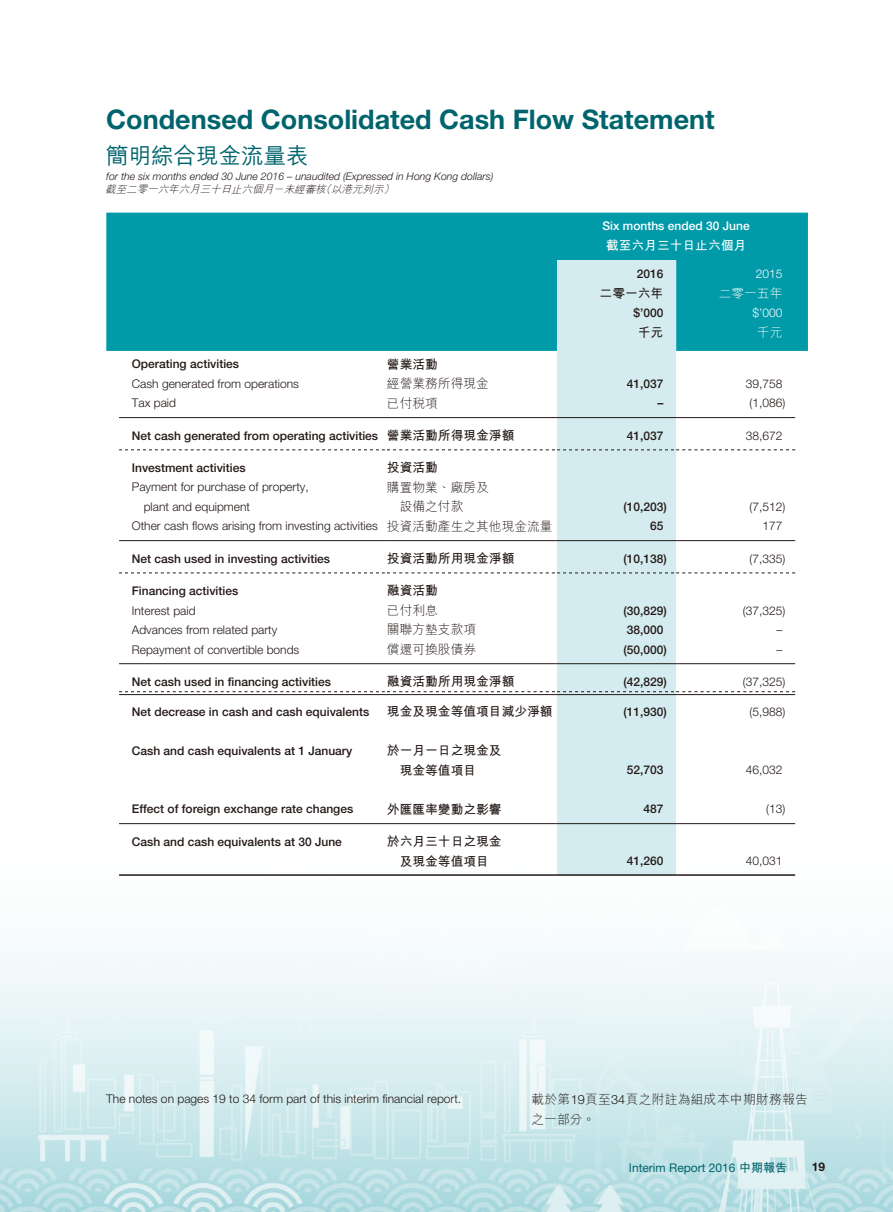
<style>
.page{position:relative;width:893px;height:1212px;background:#fff}
.page>*{position:absolute;margin:0;border:0;box-sizing:border-box;transform-origin:0 0}
.t1{font:700 27px "Helvetica Neue LT Std";color:#00646d}
.t2{font:500 22.5px "M Hei HK";color:#00646d}
.t3{font:700 12.75px/19.5px "M Hei HK";color:#231916}
.t4{font:300 12.75px/19.5px "M Hei HK";color:#231916}
.t5{font:300 12.75px/19.5px "M Hei HK";letter-spacing:.025em;color:#231916}
.t6{font:700 12.75px "M Hei HK";color:#fff}
.t7{font:300 12.75px "M Hei HK";color:#fff}
.t8{font:500 12px "Helvetica Neue LT Std";color:#231916}
.t9{font:300 12px/19.5px "Helvetica Neue LT Std";color:#231916}
.t10{font:12px "Helvetica Neue LT Std";color:#00646d}
.t11{font:500 12px "Helvetica Neue LT Std";color:#fff}
.t12{font:300 12px "Helvetica Neue LT Std";color:#fff}
.t13{font:700 12px "Helvetica Neue LT Std";color:#231916}
.t14{font:italic 300 10.5px "Helvetica Neue LT Std";color:#231916}
.t15{font:italic 300 10.5px "M Hei HK";color:#231916}
.s1{font-family:"M Hei HK";font-weight:700;font-size:12.75px}
.s2{font-family:"M Hei HK";font-size:12.75px}
.s3{font-family:"Helvetica Neue LT Std"}
.s4{font-family:"M Hei HK";font-weight:700}
</style>
<div class="page">
<img style="left:1px;top:663px;width:892px;height:549px">
<img style="left:0;top:956px;width:1px;height:256px">
<div style="left:106px;top:213px;width:702px;height:138px;background:#009aa9"></div>
<div style="left:557px;top:260px;width:119px;height:614px;background:#d4ebef"></div>
<hr style="left:119px;top:417px;width:268px;height:1px;background:#231916">
<hr style="left:387px;top:417px;width:170px;height:1px;background:#231916">
<hr style="left:557px;top:417px;width:119px;height:1px;background:#231916">
<hr style="left:676px;top:417px;width:119px;height:1px;background:#231916">
<svg style="left:119px;top:449px;width:676px;height:1px"></svg>
<hr style="left:119px;top:540px;width:268px;height:1px;background:#231916">
<hr style="left:387px;top:540px;width:170px;height:1px;background:#231916">
<hr style="left:557px;top:540px;width:119px;height:1px;background:#231916">
<hr style="left:676px;top:540px;width:119px;height:1px;background:#231916">
<svg style="left:119px;top:572px;width:676px;height:1px"></svg>
<hr style="left:119px;top:663px;width:268px;height:1px;background:#231916">
<hr style="left:387px;top:663px;width:170px;height:1px;background:#231916">
<hr style="left:557px;top:663px;width:119px;height:1px;background:#231916">
<hr style="left:676px;top:663px;width:119px;height:1px;background:#231916">
<hr style="left:119px;top:694px;width:268px;height:1px;background:#231916">
<hr style="left:387px;top:694px;width:170px;height:1px;background:#231916">
<hr style="left:557px;top:694px;width:119px;height:1px;background:#231916">
<svg style="left:119px;top:691px;width:676px;height:1px"></svg>
<hr style="left:676px;top:694px;width:119px;height:1px;background:#231916">
<hr style="left:119px;top:823px;width:268px;height:1px;background:#231916">
<hr style="left:387px;top:823px;width:170px;height:1px;background:#231916">
<hr style="left:557px;top:823px;width:119px;height:1px;background:#231916">
<hr style="left:676px;top:823px;width:119px;height:1px;background:#231916">
<hr style="left:119px;top:874px;width:268px;height:2px;background:#231916">
<hr style="left:387px;top:874px;width:170px;height:2px;background:#231916">
<hr style="left:557px;top:874px;width:119px;height:2px;background:#231916">
<hr style="left:676px;top:874px;width:119px;height:2px;background:#231916">
<h1 class="t1" style="left:106px;top:102px;width:610px">Condensed Consolidated Cash Flow Statement</h1>
<h2 class="t2" style="left:106px;top:139px;width:204px">簡明綜合現金流量表</h2>
<p class="t14" style="left:106px;top:170px;width:389px">for the six months ended 30 June 2016 – unaudited (Expressed in Hong Kong dollars)</p>
<p class="t15" style="left:105px;top:182px;width:294px">截至二零一六年六月三十日止六個月－未經審核（以港元列示）</p>
<p class="t11" style="left:602px;top:219px;width:149px">Six months ended 30 June</p>
<p class="t6" style="left:606px;top:236px;width:142px">截至六月三十日止六個月</p>
<p class="t8" style="left:637px;top:266px;width:28px">2016</p>
<p class="t12" style="left:756px;top:266px;width:28px">2015</p>
<p class="t3" style="left:600px;top:282px;width:65px">二零一六年</p>
<p class="t7" style="left:719px;top:284px;width:65px">二零一五年</p>
<p class="t8" style="left:633px;top:305px;width:32px">$’000</p>
<p class="t12" style="left:752px;top:305px;width:32px">$’000</p>
<p class="t3" style="left:638px;top:321px;width:27px">千元</p>
<p class="t7" style="left:757px;top:323px;width:27px">千元</p>
<p class="t8" style="left:132px;top:357px;width:109px">Operating activities</p>
<p class="t3" style="left:387px;top:353px;width:52px">營業活動</p>
<p class="t9" style="left:132px;top:374px;width:169px">Cash generated from operations</p>
<p class="t4" style="left:387px;top:373px;width:103px">經營業務所得現金</p>
<p class="t8" style="left:627px;top:376px;width:38px">41,037</p>
<p class="t9" style="left:746px;top:374px;width:38px">39,758</p>
<p class="t9" style="left:132px;top:393px;width:46px">Tax paid</p>
<p class="t4" style="left:387px;top:393px;width:52px">已付稅項</p>
<p class="t8" style="left:657px;top:396px;width:7px">–</p>
<p class="t9" style="left:749px;top:393px;width:37px">(1,086)</p>
<p class="t8" style="left:132px;top:428px;width:384px">Net cash generated from operating activities <span class="s1">營業活動所得現金淨額</span></p>
<p class="t8" style="left:627px;top:428px;width:38px">41,037</p>
<p class="t9" style="left:746px;top:425px;width:38px">38,672</p>
<p class="t8" style="left:132px;top:460px;width:115px">Investment activities</p>
<p class="t3" style="left:387px;top:457px;width:52px">投資活動</p>
<p class="t9" style="left:144px;top:477px;width:167px;text-indent:-12px">Payment for purchase of property, plant and equipment</p>
<p class="t4" style="left:400px;top:477px;width:91px;text-indent:-13px">購置物業、廠房及設備之付款</p>
<p class="t8" style="left:623px;top:499px;width:45px">(10,203)</p>
<p class="t9" style="left:749px;top:497px;width:37px">(7,512)</p>
<p class="t9" style="left:132px;top:516px;width:422px">Other cash flows arising from investing activities <span class="s2">投資活動產生之其他現金流量</span></p>
<p class="t8" style="left:650px;top:519px;width:15px">65</p>
<p class="t9" style="left:762px;top:516px;width:22px">177</p>
<p class="t8" style="left:132px;top:551px;width:200px">Net cash used in investing activities</p>
<p class="t3" style="left:387px;top:548px;width:129px">投資活動所用現金淨額</p>
<p class="t8" style="left:623px;top:551px;width:45px">(10,138)</p>
<p class="t9" style="left:749px;top:548px;width:37px">(7,335)</p>
<p class="t8" style="left:132px;top:583px;width:108px">Financing activities</p>
<p class="t3" style="left:387px;top:580px;width:52px">融資活動</p>
<p class="t9" style="left:132px;top:600px;width:65px">Interest paid</p>
<p class="t4" style="left:387px;top:600px;width:52px">已付利息</p>
<p class="t8" style="left:623px;top:603px;width:45px">(30,829)</p>
<p class="t9" style="left:743px;top:600px;width:44px">(37,325)</p>
<p class="t9" style="left:132px;top:620px;width:147px">Advances from related party</p>
<p class="t4" style="left:387px;top:619px;width:91px">關聯方墊支款項</p>
<p class="t8" style="left:627px;top:622px;width:38px">38,000</p>
<p class="t9" style="left:776px;top:620px;width:7px">–</p>
<p class="t9" style="left:132px;top:639px;width:169px">Repayment of convertible bonds</p>
<p class="t4" style="left:387px;top:639px;width:91px">償還可換股債券</p>
<p class="t8" style="left:623px;top:642px;width:45px">(50,000)</p>
<p class="t9" style="left:776px;top:639px;width:7px">–</p>
<p class="t8" style="left:132px;top:674px;width:201px">Net cash used in financing activities</p>
<p class="t3" style="left:387px;top:671px;width:129px">融資活動所用現金淨額</p>
<p class="t8" style="left:623px;top:674px;width:45px">(42,829)</p>
<p class="t9" style="left:743px;top:671px;width:44px">(37,325)</p>
<p class="t8" style="left:132px;top:704px;width:239px">Net decrease in cash and cash equivalents</p>
<p class="t3" style="left:387px;top:701px;width:167px">現金及現金等值項目減少淨額</p>
<p class="t8" style="left:623px;top:704px;width:45px">(11,930)</p>
<p class="t9" style="left:749px;top:702px;width:37px">(5,988)</p>
<p class="t8" style="left:132px;top:743px;width:222px">Cash and cash equivalents at 1 January</p>
<p class="t3" style="left:400px;top:740px;width:103px;text-indent:-13px">於一月一日之現金及現金等值項目</p>
<p class="t8" style="left:627px;top:763px;width:38px">52,703</p>
<p class="t9" style="left:746px;top:760px;width:38px">46,032</p>
<p class="t8" style="left:132px;top:802px;width:223px">Effect of foreign exchange rate changes</p>
<p class="t3" style="left:387px;top:798px;width:116px">外匯匯率變動之影響</p>
<p class="t8" style="left:643px;top:802px;width:22px">487</p>
<p class="t9" style="left:766px;top:799px;width:21px">(13)</p>
<p class="t8" style="left:132px;top:834px;width:212px">Cash and cash equivalents at 30 June</p>
<p class="t3" style="left:387px;top:831px;width:116px;text-align:center">於六月三十日之現金及現金等值項目</p>
<p class="t8" style="left:627px;top:854px;width:38px">41,260</p>
<p class="t9" style="left:746px;top:851px;width:38px">40,031</p>
<p class="t9" style="left:106px;top:1088px;width:356px">The notes on pages 19 to 34 form part of this interim financial report.</p>
<p class="t5" style="left:531px;top:1089px;width:278px">載於第<span class="s3">19</span>頁至<span class="s3">34</span>頁之附註為組成本中期財務報告之一部分。</p>
<p class="t10" style="left:629px;top:1161px;width:160px">Interim Report 2016 <span class="s4">中期報告</span></p>
<p class="t13" style="left:812px;top:1160px;width:15px">19</p>
</div>
